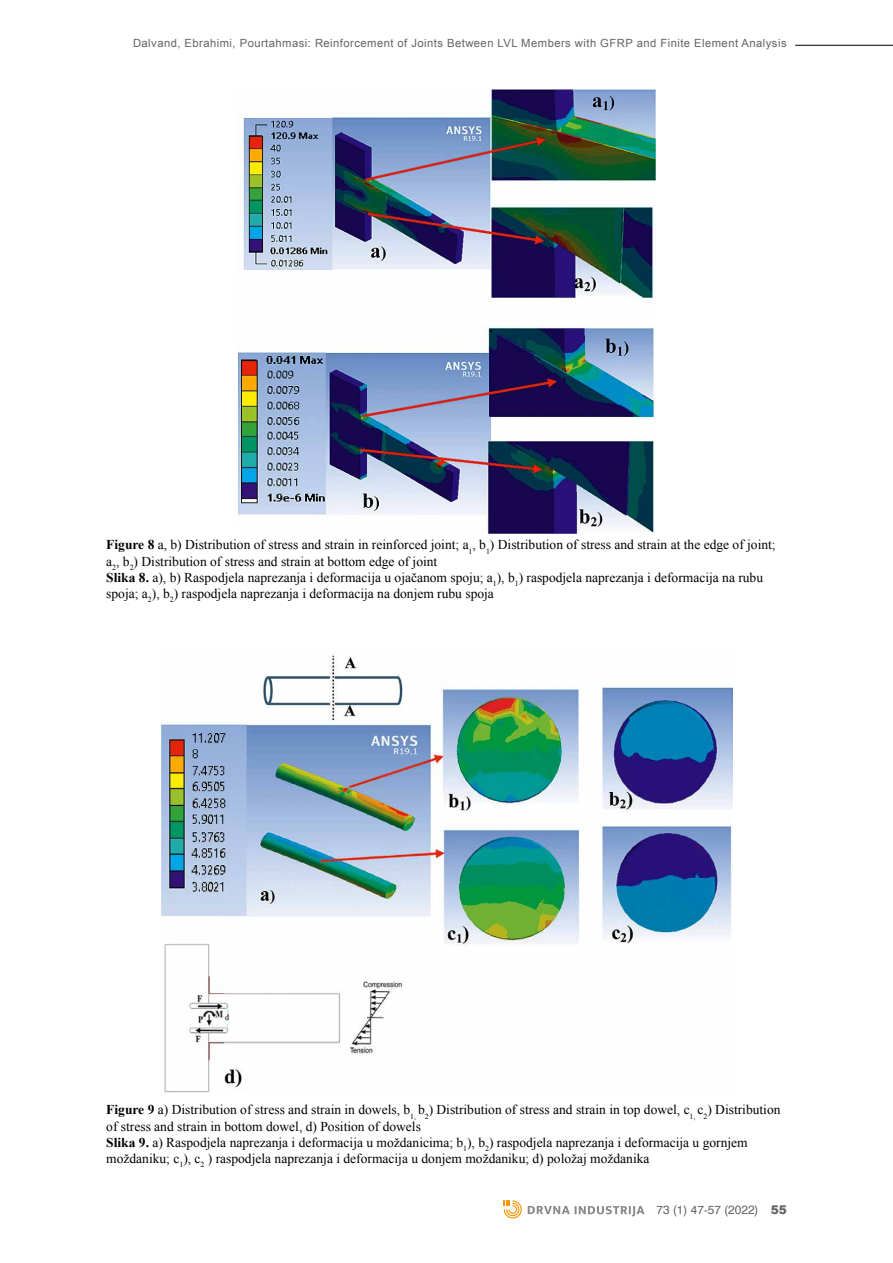
<style>
.page{position:relative;width:893px;height:1263px;background:#fff}
.page>*{position:absolute;margin:0;border:0;box-sizing:border-box;transform-origin:0 0}
.t1{font:13.5px/16.2px "Times New Roman";color:#000}
.t2{font:12px "A Helvetica";color:#646365}
.t3{font:11.25px "Arial";letter-spacing:.04em;color:#646365}
.s1{font-weight:700}
.s2{font-family:"Arial";font-weight:900}
</style>
<div class="page">
<hr style="left:795px;top:45px;width:98px;height:1px;background:#000">
<svg style="left:528px;top:1206px;width:116px;height:10px"></svg>
<svg style="left:504px;top:1200px;width:18px;height:18px"></svg>
<img style="left:238px;top:89px;width:417px;height:445px">
<img style="left:160px;top:655px;width:573px;height:438px">
<p class="t3" style="left:133px;top:35px;width:655px">Dalvand, Ebrahimi, Pourtahmasi: Reinforcement of Joints Between LVL Members with GFRP and Finite Element Analysis</p>
<p class="t1" style="left:106px;top:537px;width:671px"><span class="s1">Figure 8</span> a, b) Distribution of stress and strain in reinforced joint; a<sub>1</sub>, b<sub>1</sub>) Distribution of stress and strain at the edge of joint; a<sub>2</sub>, b<sub>2</sub>) Distribution of stress and strain at bottom edge of joint<br><span class="s1">Slika 8.</span> a), b) Raspodjela naprezanja i deformacija u ojačanom spoju; a<sub>1</sub>), b<sub>1</sub>) raspodjela naprezanja i deformacija na rubu spoja; a<sub>2</sub>), b<sub>2</sub>) raspodjela naprezanja i deformacija na donjem rubu spoja</p>
<p class="t1" style="left:106px;top:1101px;width:676px"><span class="s1">Figure 9</span> a) Distribution of stress and strain in dowels, b<sub>1,</sub> b<sub>2</sub>) Distribution of stress and strain in top dowel, c<sub>1,</sub> c<sub>2</sub>) Distribution of stress and strain in bottom dowel, d) Position of dowels<br><span class="s1">Slika 9.</span> a) Raspodjela naprezanja i deformacija u moždanicima; b<sub>1</sub>), b<sub>2</sub>) raspodjela naprezanja i deformacija u gornjem moždaniku; c<sub>1</sub>), c<sub>2</sub> ) raspodjela naprezanja i deformacija u donjem moždaniku; d) položaj moždanika</p>
<p class="t2" style="left:656px;top:1202px;width:132px">73 (1) 47-57 (2022) <span class="s2">55</span></p>
</div>
